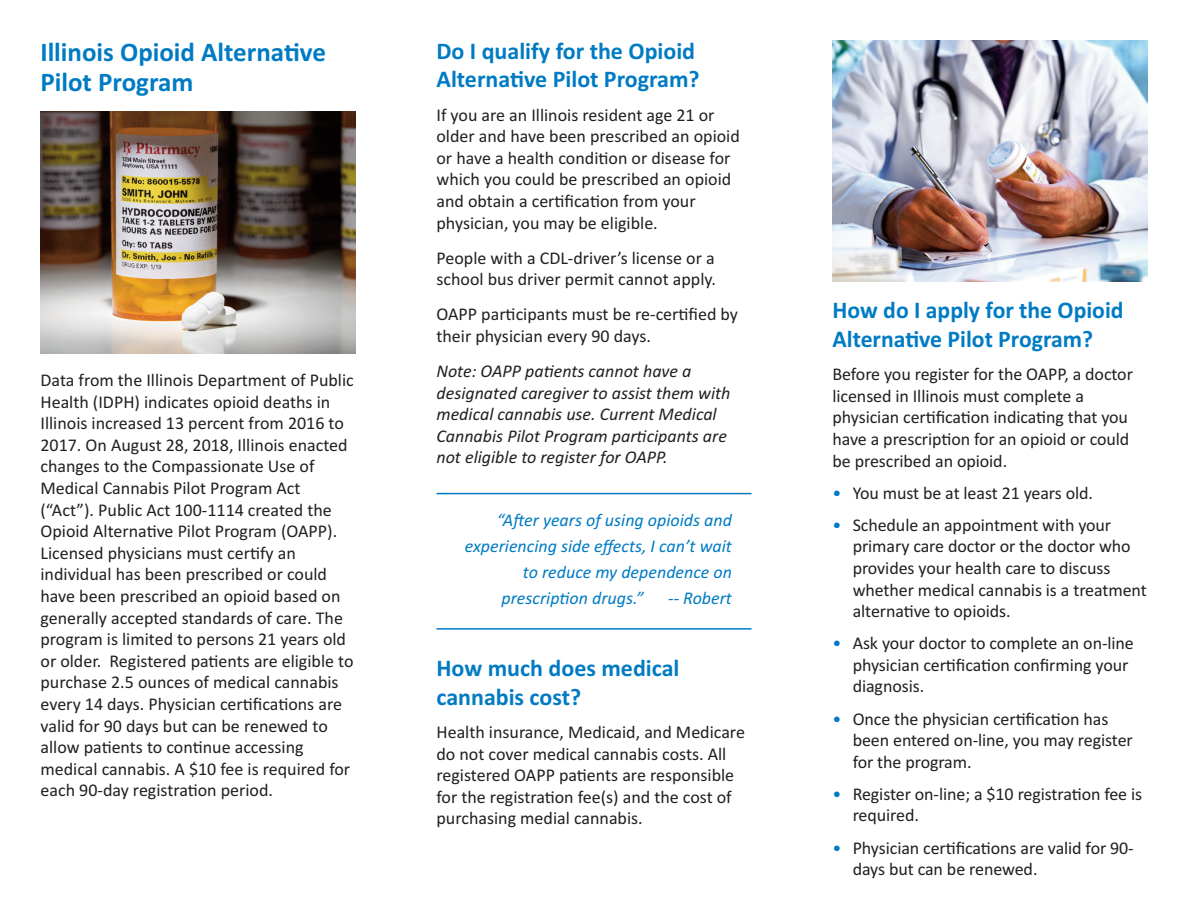
<style>
.page{position:relative;width:1188px;height:918px;background:#fff}
.page>*{position:absolute;margin:0;border:0;box-sizing:border-box;transform-origin:0 0}
.t1{font:700 27px/30px "Calibri";color:#007bc3}
.t2{font:700 24px/28.8px "Calibri";color:#007bc3}
.t3{font:18px/21.6px "Calibri";color:#231f20}
.t4{font:italic 18px/21.6px "Calibri";color:#231f20}
.t5{font:italic 18px "Calibri";color:#007bc3}
.s1{color:#007bc3}
</style>
<div class="page">
<img style="left:40px;top:112px;width:316px;height:241px">
<img style="left:832px;top:40px;width:316px;height:242px">
<hr style="left:436px;top:493px;width:316px;height:1px;background:#007bc3">
<hr style="left:436px;top:628px;width:316px;height:2px;background:#007bc3">
<h1 class="t1" style="left:40px;top:36px;width:287px">Illinois Opioid Alternative<br>Pilot Program</h1>
<p class="t3" style="left:40px;top:369px;width:315px">Data from the Illinois Department of Public Health (IDPH) indicates opioid deaths in Illinois increased 13 percent from 2016 to 2017. On August 28, 2018, Illinois enacted changes to the Compassionate Use of Medical Cannabis Pilot Program Act (“Act”). Public Act 100-1114 created the Opioid Alternative Pilot Program (OAPP).<br>Licensed physicians must certify an individual has been prescribed or could have been prescribed an opioid based on generally accepted standards of care. The program is limited to persons 21 years old or older. Registered patients are eligible to purchase 2.5 ounces of medical cannabis every 14 days. Physician certifications are valid for 90 days but can be renewed to allow patients to continue accessing medical cannabis. A $10 fee is required for each 90-day registration period.</p>
<h2 class="t2" style="left:436px;top:36px;width:265px">Do I qualify for the Opioid<br>Alternative Pilot Program?</h2>
<p class="t3" style="left:436px;top:104px;width:305px">If you are an Illinois resident age 21 or older and have been prescribed an opioid or have a health condition or disease for which you could be prescribed an opioid and obtain a certification from your physician, you may be eligible.</p>
<p class="t3" style="left:436px;top:247px;width:281px">People with a CDL-driver’s license or a school bus driver permit cannot apply.</p>
<p class="t3" style="left:436px;top:303px;width:303px">OAPP participants must be re-certified by their physician every 90 days.</p>
<p class="t4" style="left:436px;top:360px;width:296px">Note: OAPP patients cannot have a designated caregiver to assist them with medical cannabis use. Current Medical Cannabis Pilot Program participants are not eligible to register for OAPP.</p>
<p class="t5" style="left:497px;top:509px;width:237px">“After years of using opioids and</p>
<p class="t5" style="left:465px;top:535px;width:269px">experiencing side effects, I can’t wait</p>
<p class="t5" style="left:523px;top:561px;width:211px">to reduce my dependence on</p>
<p class="t5" style="left:502px;top:587px;width:144px">prescription drugs.”</p>
<p class="t5" style="left:668px;top:587px;width:65px">-- Robert</p>
<h2 class="t2" style="left:436px;top:653px;width:244px">How much does medical cannabis cost?</h2>
<p class="t3" style="left:436px;top:721px;width:310px">Health insurance, Medicaid, and Medicare do not cover medical cannabis costs. All registered OAPP patients are responsible for the registration fee(s) and the cost of purchasing medial cannabis.</p>
<h2 class="t2" style="left:832px;top:295px;width:293px">How do I apply for the Opioid<br>Alternative Pilot Program?</h2>
<p class="t3" style="left:832px;top:363px;width:302px">Before you register for the OAPP, a doctor licensed in Illinois must complete a physician certification indicating that you have a prescription for an opioid or could be prescribed an opioid.</p>
<p class="t3" style="left:832px;top:482px;width:262px"><span class="s1">•</span> You must be at least 21 years old.</p>
<p class="t3" style="left:853px;top:514px;width:296px;text-indent:-20px"><span class="s1">•</span> Schedule an appointment with your primary care doctor or the doctor who provides your health care to discuss whether medical cannabis is a treatment alternative to opioids.</p>
<p class="t3" style="left:853px;top:632px;width:283px;text-indent:-20px"><span class="s1">•</span> Ask your doctor to complete an on-line physician certification confirming your diagnosis.</p>
<p class="t3" style="left:853px;top:708px;width:282px;text-indent:-20px"><span class="s1">•</span> Once the physician certification has been entered on-line, you may register for the program.</p>
<p class="t3" style="left:853px;top:783px;width:291px;text-indent:-20px"><span class="s1">•</span> Register on-line; a $10 registration fee is required.</p>
<p class="t3" style="left:853px;top:837px;width:283px;text-indent:-20px"><span class="s1">•</span> Physician certifications are valid for 90- days but can be renewed.</p>
</div>
